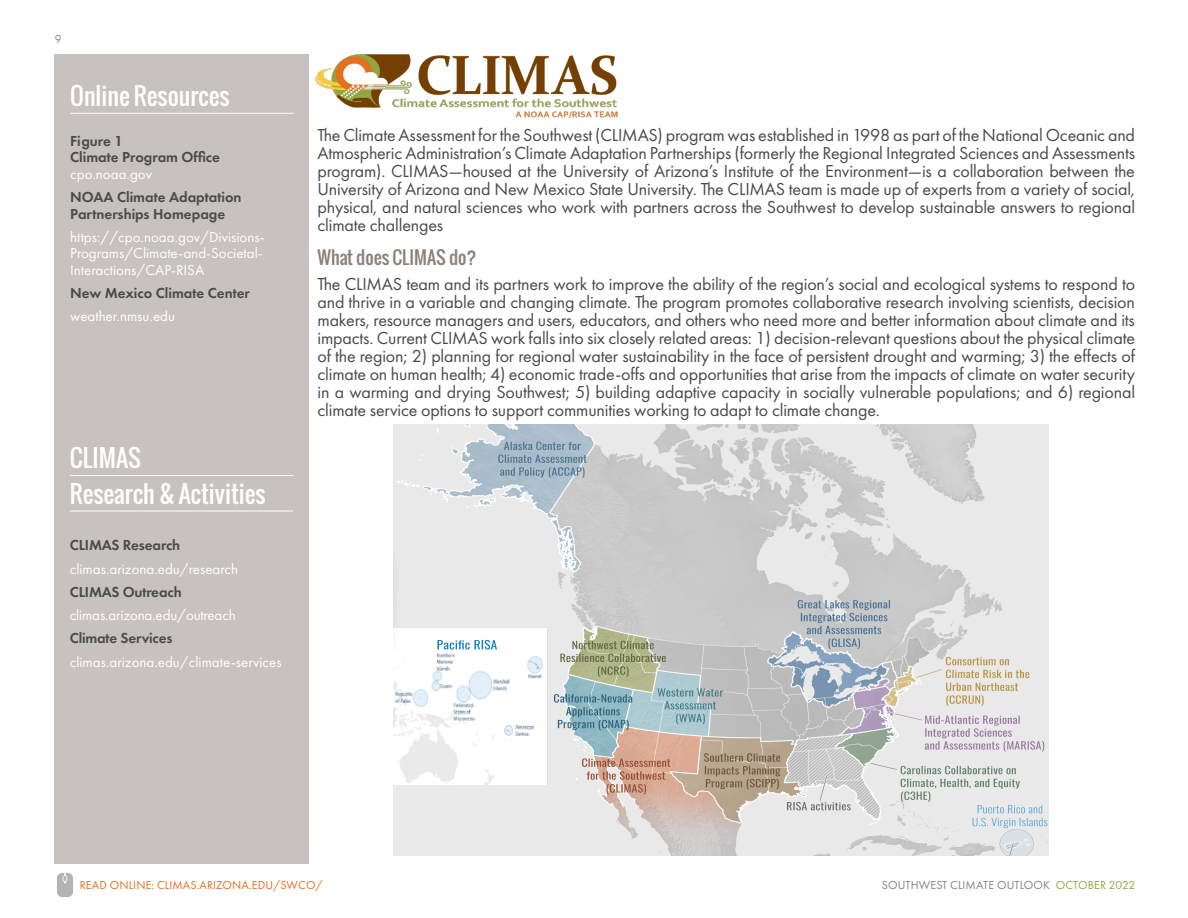
<style>
.page{position:relative;width:1188px;height:918px;background:#fff}
.page>*{position:absolute;margin:0;border:0;box-sizing:border-box;transform-origin:0 0}
.headline_white___ru{font:24px "Oswald";color:#fff}
.body{font:18px/18px "Futura PT";letter-spacing:-.01em;color:#494a4a;text-align:justify}
.body-2{font:18px "Oswald";color:#8c807a}
.subhead{font:15px/16.5px "Futura PT";color:#fff}
.subhead-2{font:600 15px/16.5px "Futura PT";color:#494a4a}
.body-3{font:15px "Futura PT";color:#fff}
.body-4{font:600 15px "Futura PT";letter-spacing:-.01em;color:#494a4a}
.t1{font:12px "Futura PT";letter-spacing:.01em;color:#8c807a}
.t2{font:12px "Futura PT";letter-spacing:.01em;color:#e4701e}
.s1{color:#93a445}
</style>
<div class="page">
<img style="left:57px;top:874px;width:16px;height:22px">
<div style="left:54px;top:54px;width:255px;height:810px;background:#c7c1c0"></div>
<hr style="left:70px;top:113px;width:223px;height:1px;background:#fff">
<hr style="left:70px;top:475px;width:223px;height:1px;background:#fff">
<hr style="left:70px;top:511px;width:223px;height:1px;background:#fff">
<img style="left:394px;top:424px;width:654px;height:432px">
<img style="left:394px;top:652px;width:152px;height:133px">
<div style="left:394px;top:785px;width:165px;height:55px;background:#eaeaeb"></div>
<img style="left:315px;top:54px;width:303px;height:65px">
<p class="t1" style="left:55px;top:32px;width:8px">9</p>
<p class="headline_white___ru" style="left:70px;top:78px;width:161px">Online Resources</p>
<p class="subhead-2" style="left:70px;top:132px;width:54px">Figure 1</p>
<p class="subhead-2" style="left:70px;top:149px;width:151px">Climate Program Office</p>
<p class="subhead" style="left:70px;top:166px;width:83px">cpo.noaa.gov</p>
<p class="subhead-2" style="left:70px;top:189px;width:173px">NOAA Climate Adaptation<br>Partnerships Homepage</p>
<p class="subhead" style="left:70px;top:229px;width:196px">https://cpo.noaa.gov/Divisions-<br>Programs/Climate-and-Societal-<br>Interactions/CAP-RISA</p>
<p class="subhead-2" style="left:70px;top:285px;width:181px">New Mexico Climate Center</p>
<p class="subhead" style="left:70px;top:308px;width:106px">weather.nmsu.edu</p>
<p class="headline_white___ru" style="left:70px;top:440px;width:73px">CLIMAS</p>
<p class="headline_white___ru" style="left:70px;top:475px;width:197px">Research &amp; Activities</p>
<p class="body-4" style="left:70px;top:536px;width:112px">CLIMAS Research</p>
<p class="body-3" style="left:70px;top:560px;width:170px">climas.arizona.edu/research</p>
<p class="body-4" style="left:70px;top:582px;width:113px">CLIMAS Outreach</p>
<p class="body-3" style="left:70px;top:606px;width:168px">climas.arizona.edu/outreach</p>
<p class="body-4" style="left:70px;top:629px;width:104px">Climate Services</p>
<p class="body-3" style="left:70px;top:653px;width:213px">climas.arizona.edu/climate-services</p>
<p class="body" style="left:318px;top:126px;width:819px">The Climate Assessment for the Southwest (CLIMAS) program was established in 1998 as part of the National Oceanic and Atmospheric Administration’s Climate Adaptation Partnerships (formerly the Regional Integrated Sciences and Assessments program). CLIMAS—housed at the University of Arizona’s Institute of the Environment—is a collaboration between the University of Arizona and New Mexico State University. The CLIMAS team is made up of experts from a variety of social, physical, and natural sciences who work with partners across the Southwest to develop sustainable answers to regional climate challenges</p>
<p class="body-2" style="left:318px;top:244px;width:161px">What does CLIMAS do?</p>
<p class="body" style="left:318px;top:275px;width:819px">The CLIMAS team and its partners work to improve the ability of the region’s social and ecological systems to respond to and thrive in a variable and changing climate. The program promotes collaborative research involving scientists, decision makers, resource managers and users, educators, and others who need more and better information about climate and its impacts. Current CLIMAS work falls into six closely related areas: 1) decision-relevant questions about the physical climate of the region; 2) planning for regional water sustainability in the face of persistent drought and warming; 3) the effects of climate on human health; 4) economic trade-offs and opportunities that arise from the impacts of climate on water security in a warming and drying Southwest; 5) building adaptive capacity in socially vulnerable populations; and 6) regional climate service options to support communities working to adapt to climate change.</p>
<p class="t2" style="left:80px;top:877px;width:244px">READ ONLINE: CLIMAS.ARIZONA.EDU/SWCO/</p>
<p class="t1" style="left:882px;top:878px;width:255px">SOUTHWEST CLIMATE OUTLOOK <span class="s1">OCTOBER 2022</span></p>
</div>
